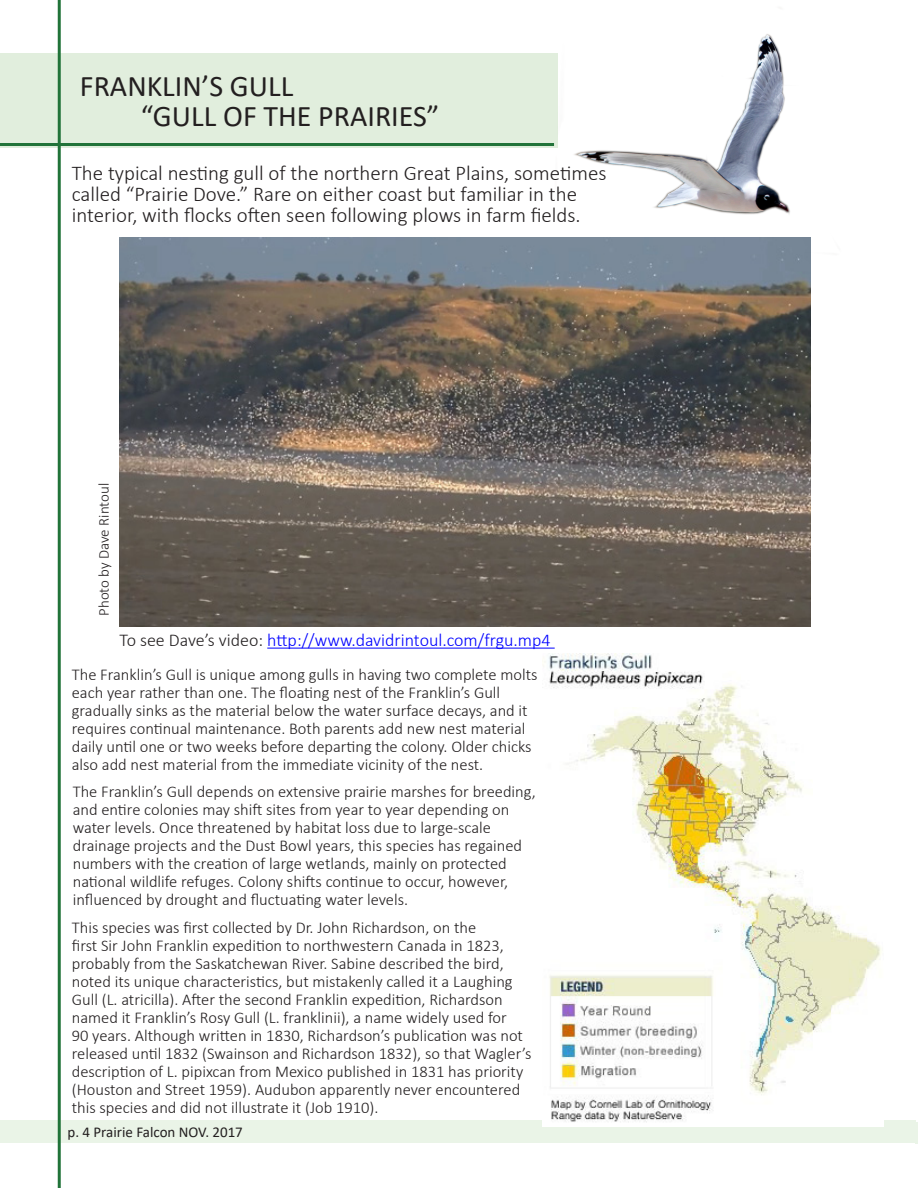
<style>
.page{position:relative;width:918px;height:1188px;background:#fff}
.page>*{position:absolute;margin:0;border:0;box-sizing:border-box;transform-origin:0 0}
.t1{font:30px "Calibri";color:#231f20}
.t2{font:300 21px/21px "Calibri";color:#231f20}
.t3{font:300 18px "Calibri";color:#00f}
.t4{font:300 16.5px/18px "Calibri";color:#231f20}
.t5{font:15px "Calibri";color:#231f20}
.t6{font:300 15px "Calibri";color:#231f20}
.s1{color:#231f20}
</style>
<div class="page">
<div style="left:0;top:1121px;width:916px;height:22px;background:#eaf4e7"></div>
<hr style="left:916px;top:1122px;width:2px;height:21px;background:#eaf4e7">
<div style="left:0;top:54px;width:557px;height:94px;background:#e1eedd"></div>
<hr style="left:58px;top:0;width:3px;height:1188px;background:#217339">
<hr style="left:0;top:143px;width:554px;height:3px;background:#217339">
<img style="left:542px;top:654px;width:341px;height:472px">
<img style="left:120px;top:237px;width:691px;height:389px">
<hr style="left:267px;top:648px;width:288px;height:1px;background:#00f">
<img style="left:554px;top:34px;width:257px;height:222px">
<p class="t1" style="left:80px;top:66px;width:215px">FRANKLIN’S GULL</p>
<p class="t1" style="left:141px;top:96px;width:300px">“GULL OF THE PRAIRIES”</p>
<p class="t2" style="left:72px;top:162px;width:536px">The typical nesting gull of the northern Great Plains, sometimes called “Prairie Dove.” Rare on either coast but familiar in the interior, with flocks often seen following plows in farm fields.</p>
<p class="t6" style="left:94px;top:616px;width:134px;rotate:-90deg">Photo by Dave Rintoul</p>
<p class="t3" style="left:120px;top:629px;width:433px"><span class="s1">To see Dave’s video:</span> http://www.davidrintoul.com/frgu.mp4</p>
<p class="t4" style="left:72px;top:666px;width:467px">The Franklin’s Gull is unique among gulls in having two complete molts each year rather than one. The floating nest of the Franklin’s Gull gradually sinks as the material below the water surface decays, and it requires continual maintenance. Both parents add new nest material daily until one or two weeks before departing the colony. Older chicks also add nest material from the immediate vicinity of the nest.</p>
<p class="t4" style="left:73px;top:782px;width:464px">The Franklin’s Gull depends on extensive prairie marshes for breeding, and entire colonies may shift sites from year to year depending on water levels. Once threatened by habitat loss due to large-scale drainage projects and the Dust Bowl years, this species has regained numbers with the creation of large wetlands, mainly on protected national wildlife refuges. Colony shifts continue to occur, however, influenced by drought and fluctuating water levels.</p>
<p class="t4" style="left:72px;top:918px;width:461px">This species was first collected by Dr. John Richardson, on the<br>first Sir John Franklin expedition to northwestern Canada in 1823, probably from the Saskatchewan River. Sabine described the bird, noted its unique characteristics, but mistakenly called it a Laughing Gull (L. atricilla). After the second Franklin expedition, Richardson named it Franklin’s Rosy Gull (L. franklinii), a name widely used for<br>90 years. Although written in 1830, Richardson’s publication was not released until 1832 (Swainson and Richardson 1832), so that Wagler’s description of L. pipixcan from Mexico published in 1831 has priority (Houston and Street 1959). Audubon apparently never encountered this species and did not illustrate it (Job 1910).</p>
<p class="t5" style="left:68px;top:1122px;width:177px">p. 4 Prairie Falcon NOV. 2017</p>
</div>
